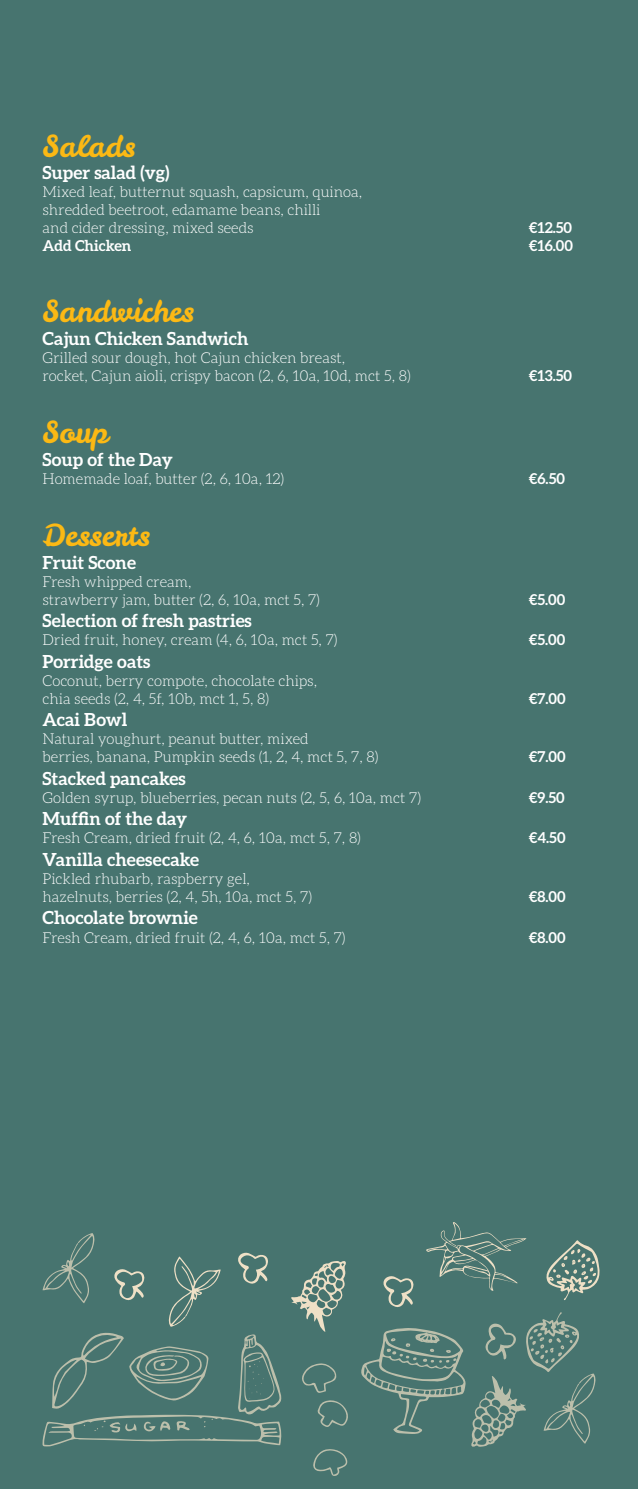
<style>
.page{position:relative;width:638px;height:1489px;background:#fff}
.page>*{position:absolute;margin:0;border:0;box-sizing:border-box;transform-origin:0 0}
.t1{font:30px "Leckerli One";color:#fcb914}
.Menu_Bold{font:700 18px "Aleo";color:#fff}
.Small_body{font:300 15px/18px "Aleo";color:#fff}
.Small_body-2{font:700 15px "Aleo";color:#fff}
.Menu_Bold-2{font:300 15px "Aleo";color:#fff}
.Menu_Bold-3{font:700 15px "Aleo";color:#fff}
</style>
<div class="page">
<div style="left:0;top:0;width:638px;height:1488px;background:#47746f"></div>
<svg style="left:313px;top:1449px;width:35px;height:27px"></svg>
<svg style="left:302px;top:1363px;width:46px;height:64px"></svg>
<svg style="left:43px;top:1233px;width:52px;height:70px"></svg>
<svg style="left:42px;top:1332px;width:240px;height:114px"></svg>
<svg style="left:291px;top:1261px;width:55px;height:70px"></svg>
<svg style="left:169px;top:1256px;width:52px;height:70px"></svg>
<svg style="left:114px;top:1269px;width:30px;height:32px"></svg>
<svg style="left:238px;top:1252px;width:30px;height:32px"></svg>
<svg style="left:361px;top:1222px;width:239px;height:224px"></svg>
<p class="t1" style="left:43px;top:126px;width:94px">Salads</p>
<p class="Menu_Bold" style="left:43px;top:162px;width:128px">Super salad (vg)</p>
<p class="Small_body" style="left:43px;top:183px;width:321px">Mixed leaf, butternut squash, capsicum, quinoa, shredded beetroot, edamame beans, chilli<br>and cider dressing, mixed seeds</p>
<p class="Small_body-2" style="left:529px;top:219px;width:45px">€12.50</p>
<p class="Small_body-2" style="left:43px;top:237px;width:90px">Add Chicken</p>
<p class="Small_body-2" style="left:529px;top:237px;width:46px">€16.00</p>
<p class="t1" style="left:43px;top:291px;width:153px">Sandwiches</p>
<p class="Menu_Bold" style="left:43px;top:328px;width:207px">Cajun Chicken Sandwich</p>
<p class="Small_body" style="left:43px;top:348px;width:370px">Grilled sour dough, hot Cajun chicken breast,<br>rocket, Cajun aioli, crispy bacon (2, 6, 10a, 10d, mct 5, 8)</p>
<p class="Small_body-2" style="left:529px;top:367px;width:45px">€13.50</p>
<p class="t1" style="left:43px;top:412px;width:67px">Soup</p>
<p class="Menu_Bold" style="left:43px;top:449px;width:132px">Soup of the Day</p>
<p class="Small_body" style="left:43px;top:469px;width:243px">Homemade loaf, butter (2, 6, 10a, 12)</p>
<p class="Small_body-2" style="left:529px;top:470px;width:38px">€6.50</p>
<p class="t1" style="left:43px;top:515px;width:109px">Desserts</p>
<p class="Menu_Bold" style="left:43px;top:552px;width:95px">Fruit Scone</p>
<p class="Small_body" style="left:43px;top:572px;width:279px">Fresh whipped cream,<br>strawberry jam, butter (2, 6, 10a, mct 5, 7)</p>
<p class="Small_body-2" style="left:529px;top:590px;width:38px">€5.00</p>
<p class="Menu_Bold" style="left:43px;top:610px;width:211px">Selection of fresh pastries</p>
<p class="Small_body" style="left:43px;top:631px;width:297px">Dried fruit, honey, cream (4, 6, 10a, mct 5, 7)</p>
<p class="Small_body-2" style="left:529px;top:631px;width:38px">€5.00</p>
<p class="Menu_Bold" style="left:43px;top:651px;width:109px">Porridge oats</p>
<p class="Small_body" style="left:43px;top:671px;width:276px">Coconut, berry compote, chocolate chips,</p>
<p class="Small_body" style="left:43px;top:689px;width:228px">chia seeds (2, 4, 5f, 10b, mct 1, 5, 8)</p>
<p class="Small_body-2" style="left:529px;top:689px;width:39px">€7.00</p>
<p class="Menu_Bold" style="left:43px;top:709px;width:86px">Acai Bowl</p>
<p class="Small_body" style="left:43px;top:730px;width:338px">Natural youghurt, peanut butter, mixed<br>berries, banana, Pumpkin seeds (1, 2, 4, mct 5, 7, 8)</p>
<p class="Small_body-2" style="left:529px;top:748px;width:39px">€7.00</p>
<p class="Menu_Bold" style="left:43px;top:767px;width:145px">Stacked pancakes</p>
<p class="Small_body" style="left:43px;top:788px;width:380px">Golden syrup, blueberries, pecan nuts (2, 5, 6, 10a, mct 7)</p>
<p class="Small_body-2" style="left:529px;top:788px;width:37px">€9.50</p>
<p class="Menu_Bold" style="left:43px;top:808px;width:146px">Muffin of the day</p>
<p class="Small_body" style="left:43px;top:828px;width:320px">Fresh Cream, dried fruit (2, 4, 6, 10a, mct 5, 7, 8)</p>
<p class="Small_body-2" style="left:529px;top:829px;width:38px">€4.50</p>
<p class="Menu_Bold" style="left:43px;top:848px;width:158px">Vanilla cheesecake</p>
<p class="Small_body" style="left:43px;top:869px;width:271px">Pickled rhubarb, raspberry gel, hazelnuts, berries (2, 4, 5h, 10a, mct 5, 7)</p>
<p class="Small_body-2" style="left:529px;top:887px;width:38px">€8.00</p>
<p class="Menu_Bold" style="left:43px;top:907px;width:157px">Chocolate brownie</p>
<p class="Menu_Bold-2" style="left:43px;top:929px;width:305px">Fresh Cream, dried fruit (2, 4, 6, 10a, mct 5, 7)</p>
<p class="Menu_Bold-3" style="left:529px;top:928px;width:38px">€8.00</p>
</div>
